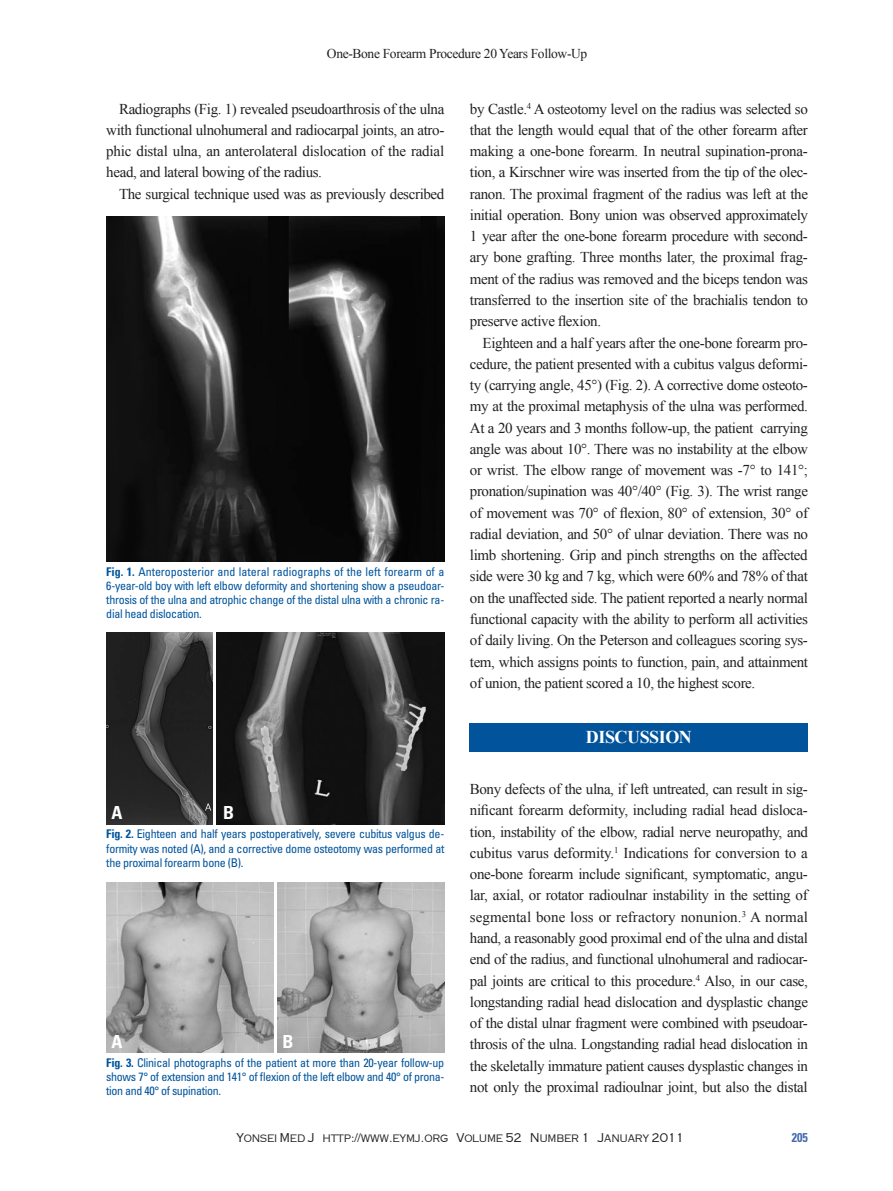
<style>
.page{position:relative;width:893px;height:1191px;background:#fff}
.page>*{position:absolute;margin:0;border:0;box-sizing:border-box;transform-origin:0 0}
.t1{font:700 18px "Times New Roman";letter-spacing:-.025em;color:#fff}
.정규{font:700 condensed 18px "Univers LT Std";color:#fff}
.본문_YMJ{font:15px/21.3px "Times New Roman";letter-spacing:-.025em;color:#231f20;text-align:justify}
.런닝_YMJ{font:13.5px "Times New Roman";letter-spacing:-.025em;color:#231f20}
.t2{font:700 condensed 12.75px "Univers LT Std";color:#446aab;scale:.95 1}
.사진설명_YMJ{font:condensed 12px/14.2px "Univers LT Std";letter-spacing:-.025em;color:#01549c;text-align:justify}
.정규-2{font:300 12px "Metalcut";letter-spacing:-.025em;color:#231f20}
.s1{font-weight:700}
</style>
<div class="page">
<div style="left:470px;top:723px;width:338px;height:28px;background:#01549c"></div>
<img style="left:106px;top:216px;width:338px;height:345px">
<img style="left:106px;top:632px;width:107px;height:192px">
<img style="left:217px;top:632px;width:227px;height:192px">
<img style="left:106px;top:882px;width:167px;height:170px">
<img style="left:277px;top:882px;width:167px;height:170px">
<p class="런닝_YMJ" style="left:327px;top:44px;width:262px">One-Bone Forearm Procedure 20 Years Follow-Up</p>
<p class="본문_YMJ" style="left:106px;top:98px;width:340px;text-indent:13px">Radiographs (Fig. 1) revealed pseudoarthrosis of the ulna with functional ulnohumeral and radiocarpal joints, an atro&shy;phic distal ulna, an anterolateral dislocation of the radial head, and lateral bowing of the radius.</p>
<p class="본문_YMJ" style="left:119px;top:183px;width:327px">The surgical technique used was as previously described</p>
<p class="사진설명_YMJ" style="left:106px;top:564px;width:340px"><span class="s1">Fig. 1.</span> Anteroposterior and lateral radiographs of the left forearm of a 6-year-old boy with left elbow deformity and shortening show a pseudoar&shy;throsis of the ulna and atrophic change of the distal ulna with a chronic ra&shy;dial head dislocation.</p>
<p class="정규" style="left:111px;top:802px;width:12px">A</p>
<p class="정규" style="left:223px;top:802px;width:12px">B</p>
<p class="사진설명_YMJ" style="left:106px;top:826px;width:340px"><span class="s1">Fig. 2.</span> Eighteen and half years postoperatively, severe cubitus valgus de&shy;formity was noted (A), and a corrective dome osteotomy was performed at the proximal forearm bone (B).</p>
<p class="정규" style="left:111px;top:1030px;width:12px">A</p>
<p class="정규" style="left:283px;top:1030px;width:12px">B</p>
<p class="사진설명_YMJ" style="left:106px;top:1055px;width:340px"><span class="s1">Fig. 3.</span> Clinical photographs of the patient at more than 20-year follow-up shows 7° of extension and 141° of flexion of the left elbow and 40° of prona&shy;tion and 40° of supination.</p>
<p class="본문_YMJ" style="left:470px;top:98px;width:340px">by Castle.<sup>4</sup> A osteotomy level on the radius was selected so that the length would equal that of the other forearm after making a one-bone forearm. In neutral supination-prona&shy;tion, a Kirschner wire was inserted from the tip of the olec&shy;ranon. The proximal fragment of the radius was left at the initial operation. Bony union was observed approximately 1 year after the one-bone forearm procedure with second&shy;ary bone grafting. Three months later, the proximal frag&shy;ment of the radius was removed and the biceps tendon was transferred to the insertion site of the brachialis tendon to preserve active flexion.</p>
<p class="본문_YMJ" style="left:470px;top:331px;width:340px;text-indent:13px">Eighteen and a half years after the one-bone forearm pro&shy;cedure, the patient presented with a cubitus valgus deformi&shy;ty (carrying angle, 45°) (Fig. 2). A corrective dome osteoto&shy;my at the proximal metaphysis of the ulna was performed.<br>At a 20 years and 3 months follow-up, the patient carrying angle was about 10°. There was no instability at the elbow or wrist. The elbow range of movement was -7° to 141°; pronation/supination was 40°/40° (Fig. 3). The wrist range of movement was 70° of flexion, 80° of extension, 30° of radial deviation, and 50° of ulnar deviation. There was no limb shortening. Grip and pinch strengths on the affected side were 30 kg and 7 kg, which were 60% and 78% of that on the unaffected side. The patient reported a nearly normal functional capacity with the ability to perform all activities of daily living. On the Peterson and colleagues scoring sys&shy;tem, which assigns points to function, pain, and attainment of union, the patient scored a 10, the highest score.</p>
<p class="t1" style="left:586px;top:725px;width:107px">DISCUSSION</p>
<p class="본문_YMJ" style="left:470px;top:778px;width:340px">Bony defects of the ulna, if left untreated, can result in sig&shy;nificant forearm deformity, including radial head disloca&shy;tion, instability of the elbow, radial nerve neuropathy, and cubitus varus deformity.<sup>1</sup> Indications for conversion to a one-bone forearm include significant, symptomatic, angu&shy;lar, axial, or rotator radioulnar instability in the setting of segmental bone loss or refractory nonunion.<sup>3</sup> A normal hand, a reasonably good proximal end of the ulna and distal end of the radius, and functional ulnohumeral and radiocar&shy;pal joints are critical to this procedure.<sup>4</sup> Also, in our case, longstanding radial head dislocation and dysplastic change of the distal ulnar fragment were combined with pseudoar&shy;throsis of the ulna. Longstanding radial head dislocation in the skeletally immature patient causes dysplastic changes in not only the proximal radioulnar joint, but also the distal</p>
<p class="정규-2" style="left:236px;top:1130px;width:449px">Yonsei Med J http://www.eymj.org Volume 52 Number 1 January 2011</p>
<p class="t2" style="left:792px;top:1129px;width:18px">205</p>
</div>
